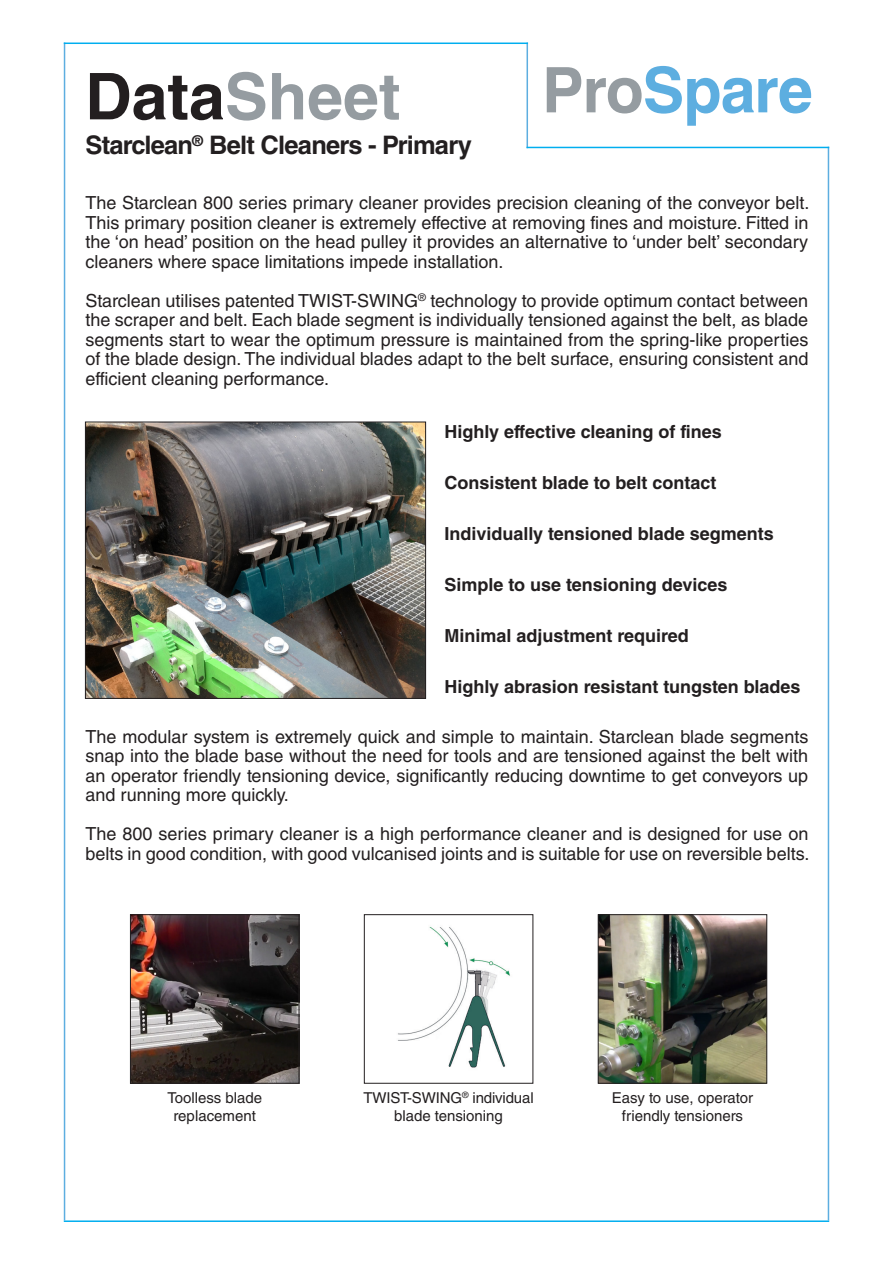
<style>
.page{position:relative;width:893px;height:1263px;background:#fff}
.page>*{position:absolute;margin:0;border:0;box-sizing:border-box;transform-origin:0 0}
.t1{font:700 64.5px "Helvetica LT Std";color:#959ca1}
.t2{font:700 25.5px "Helvetica LT Std";letter-spacing:-.03em;color:#231f20}
.t3{font:18px/19.5px "Helvetica LT Std";color:#231f20;text-align:justify}
.t4{font:700 18px "Helvetica LT Std";color:#231f20}
.t5{font:15px/18px "Helvetica LT Std";color:#231f20;text-align:center}
.s1{color:#231f20}
</style>
<div class="page">
<img style="left:87px;top:424px;width:337px;height:273px">
<div style="left:85px;top:422px;width:341px;height:277px;border:1px solid #231f20"></div>
<img style="left:132px;top:916px;width:165px;height:166px">
<div style="left:130px;top:914px;width:169px;height:170px;border:1px solid #231f20"></div>
<img style="left:600px;top:916px;width:165px;height:166px">
<div style="left:598px;top:914px;width:169px;height:170px;border:1px solid #231f20"></div>
<img style="left:397px;top:927px;width:113px;height:141px">
<div style="left:364px;top:914px;width:169px;height:170px;border:1px solid #231f20"></div>
<svg style="left:547px;top:67px;width:34px;height:45px"></svg>
<svg style="left:587px;top:66px;width:224px;height:60px"></svg>
<hr style="left:64px;top:43px;width:1px;height:1177px;background:#5daee0">
<hr style="left:828px;top:147px;width:1px;height:1073px;background:#5daee0">
<hr style="left:526px;top:43px;width:2px;height:105px;background:#5daee0">
<hr style="left:64px;top:43px;width:464px;height:1px;background:#00aeef">
<hr style="left:526px;top:147px;width:303px;height:1px;background:#00aeef">
<hr style="left:64px;top:1220px;width:765px;height:2px;background:#00aeef">
<p class="t1" style="left:85px;top:57px;width:317px"><span class="s1">Data</span>Sheet</p>
<p class="t2" style="left:85px;top:129px;width:388px">Starclean<sup>®</sup> Belt Cleaners - Primary</p>
<p class="t3" style="left:85px;top:193px;width:725px">The Starclean 800 series primary cleaner provides precision cleaning of the conveyor belt.<br>This primary position cleaner is extremely effective at removing fines and moisture. Fitted in the ‘on head’ position on the head pulley it provides an alternative to ‘under belt’ secondary cleaners where space limitations impede installation.</p>
<p class="t3" style="left:85px;top:291px;width:724px">Starclean utilises patented TWIST-SWING<sup>®</sup> technology to provide optimum contact between the scraper and belt. Each blade segment is individually tensioned against the belt, as blade segments start to wear the optimum pressure is maintained from the spring-like properties of the blade design. The individual blades adapt to the belt surface, ensuring consistent and efficient cleaning performance.</p>
<p class="t4" style="left:444px;top:421px;width:279px">Highly effective cleaning of fines</p>
<p class="t4" style="left:444px;top:472px;width:274px">Consistent blade to belt contact</p>
<p class="t4" style="left:444px;top:523px;width:331px">Individually tensioned blade segments</p>
<p class="t4" style="left:444px;top:574px;width:285px">Simple to use tensioning devices</p>
<p class="t4" style="left:444px;top:625px;width:246px">Minimal adjustment required</p>
<p class="t4" style="left:444px;top:676px;width:358px">Highly abrasion resistant tungsten blades</p>
<p class="t3" style="left:85px;top:727px;width:724px">The modular system is extremely quick and simple to maintain. Starclean blade segments snap into the blade base without the need for tools and are tensioned against the belt with an operator friendly tensioning device, significantly reducing downtime to get conveyors up and running more quickly.</p>
<p class="t3" style="left:85px;top:824px;width:725px">The 800 series primary cleaner is a high performance cleaner and is designed for use on belts in good condition, with good vulcanised joints and is suitable for use on reversible belts.</p>
<p class="t5" style="left:167px;top:1089px;width:96px">Toolless blade</p>
<p class="t5" style="left:174px;top:1107px;width:84px">replacement</p>
<p class="t5" style="left:364px;top:1089px;width:172px">TWIST-SWING<sup>®</sup> individual blade tensioning</p>
<p class="t5" style="left:612px;top:1089px;width:143px">Easy to use, operator friendly tensioners</p>
</div>
